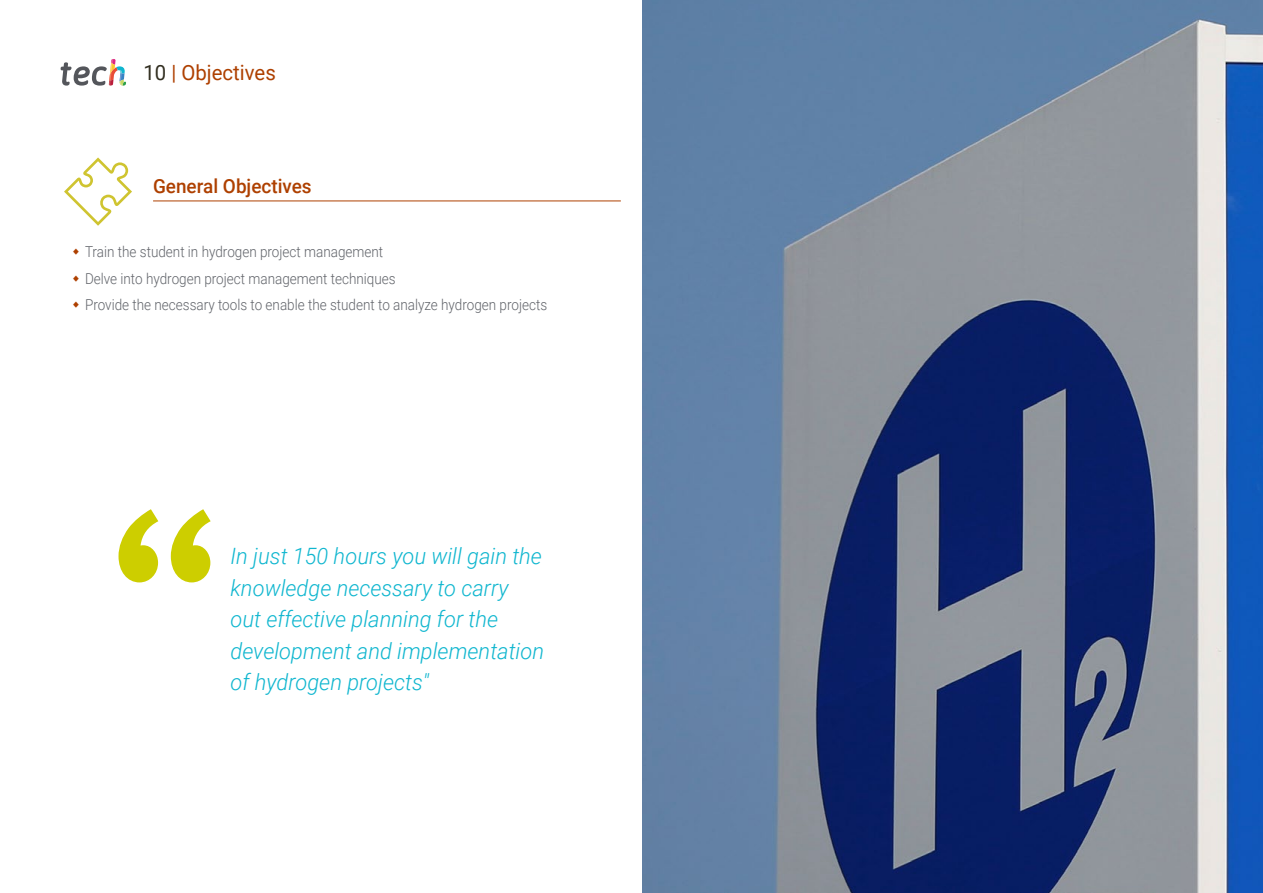
<style>
.page{position:relative;width:1263px;height:893px;background:#fff}
.page>*{position:absolute;margin:0;border:0;box-sizing:border-box;transform-origin:0 0}
.t1{font:italic 300 22.5px/31.5px "Roboto";color:#0fb6cf}
.t2{font:21px "Roboto";color:#ae4000}
.t3{font:500 19.5px "Roboto";color:#ae4000}
.t4{font:300 15px/26.7px "Roboto";color:#61646a;scale:.9 1}
.s1{color:#312e20}
</style>
<div class="page">
<hr style="left:153px;top:201px;width:468px;height:1px;background:#ae4000">
<svg style="left:64px;top:157px;width:68px;height:69px"></svg>
<img style="left:642px;top:0;width:621px;height:893px">
<svg style="left:61px;top:59px;width:65px;height:27px"></svg>
<svg style="left:118px;top:509px;width:93px;height:73px"></svg>
<h2 class="t2" style="left:144px;top:57px;width:134px"><span class="s1">10</span> | Objectives</h2>
<h3 class="t3" style="left:153px;top:172px;width:160px">General Objectives</h3>
<p class="t4" style="left:85px;top:238px;width:515px">Train the student in hydrogen project management<br>Delve into hydrogen project management techniques<br>Provide the necessary tools to enable the student to analyze hydrogen projects</p>
<h1 class="t1" style="left:230px;top:540px;width:315px">In just 150 hours you will gain the knowledge necessary to carry out effective planning for the development and implementation of hydrogen projects"</h1>
</div>
